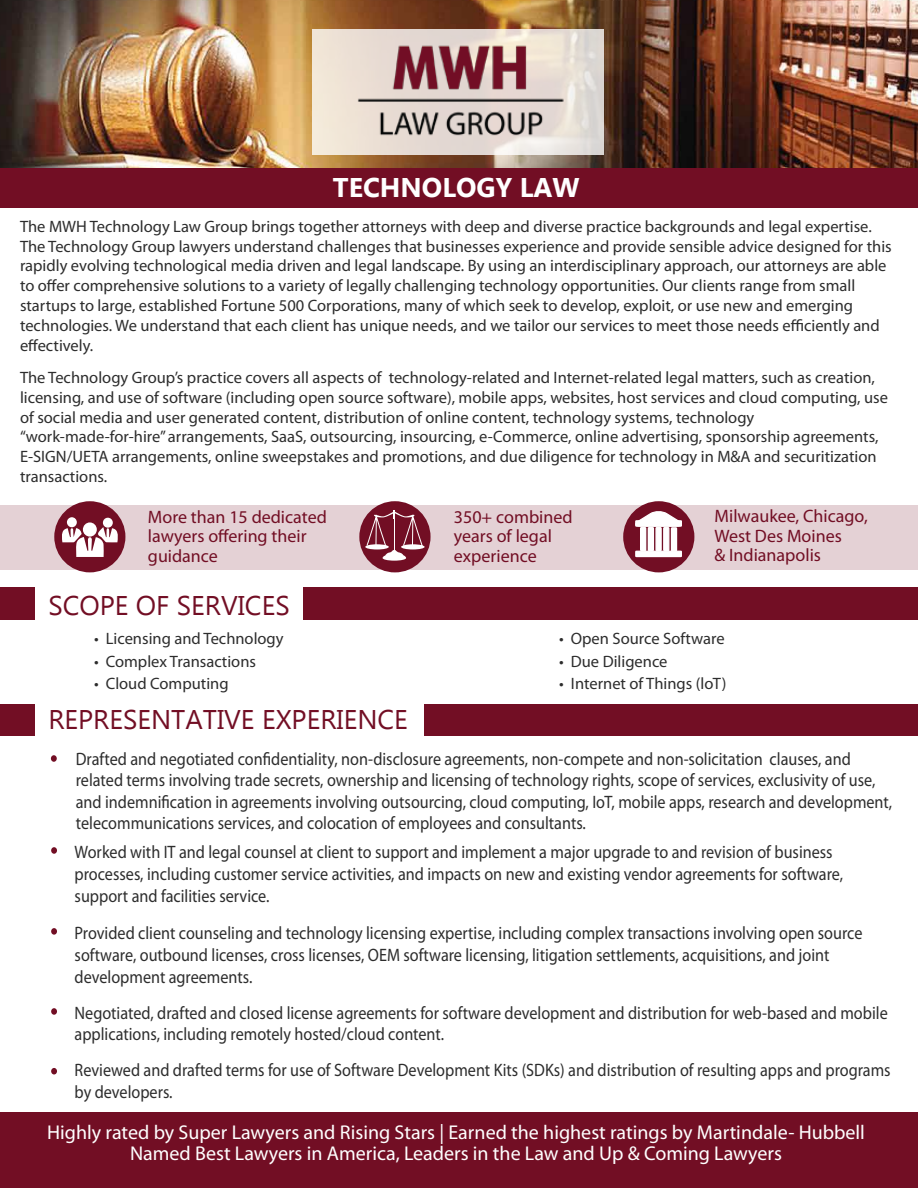
<style>
.page{position:relative;width:918px;height:1188px;background:#fff}
.page>*{position:absolute;margin:0;border:0;box-sizing:border-box;transform-origin:0 0}
.t1{font:27px "Microsoft New Tai Lue";color:#720e24}
.t2{font:700 27px "Microsoft New Tai Lue";color:#fff}
.t3{font:19.95px/21px "Myriad Pro";color:#fff;text-align:center}
.t4{font:18px/21.6px "Myriad Pro";color:#2d2d2d;scale:.9 1}
.t5{font:18px/19.5px "Myriad Pro";color:#720e24}
.t6{font:16.5px/19.8px "Myriad Pro";color:#2d2d2d}
</style>
<div class="page">
<img style="left:0;top:0;width:918px;height:168px">
<div style="left:0;top:168px;width:918px;height:40px;background:#720e24"></div>
<div style="left:0;top:1113px;width:918px;height:75px;background:#720e24"></div>
<div style="left:0;top:587px;width:35px;height:32px;background:#720e24"></div>
<div style="left:304px;top:587px;width:614px;height:32px;background:#720e24"></div>
<div style="left:51px;top:755px;width:6px;height:7px;background:#720e24;border-radius:50%"></div>
<div style="left:0;top:704px;width:35px;height:32px;background:#720e24"></div>
<div style="left:424px;top:704px;width:494px;height:32px;background:#720e24"></div>
<div style="left:0;top:505px;width:918px;height:65px;background:#e4d1d5"></div>
<div style="left:623px;top:501px;width:71px;height:71px;background:#720e24;border-radius:50%"></div>
<svg style="left:634px;top:511px;width:51px;height:9px"></svg>
<div style="left:636px;top:551px;width:45px;height:6px;background:#fff"></div>
<div style="left:635px;top:551px;width:47px;height:6px;border:1px solid #fff"></div>
<div style="left:636px;top:521px;width:45px;height:5px;background:#fff"></div>
<div style="left:635px;top:520px;width:47px;height:7px;border:1px solid #fff"></div>
<div style="left:641px;top:528px;width:5px;height:23px;background:#fff"></div>
<div style="left:640px;top:527px;width:6px;height:24px;border:1px solid #fff"></div>
<div style="left:648px;top:528px;width:5px;height:23px;background:#fff"></div>
<div style="left:648px;top:527px;width:6px;height:24px;border:1px solid #fff"></div>
<div style="left:664px;top:528px;width:5px;height:23px;background:#fff"></div>
<div style="left:663px;top:527px;width:6px;height:24px;border:1px solid #fff"></div>
<div style="left:656px;top:528px;width:5px;height:23px;background:#fff"></div>
<div style="left:655px;top:527px;width:7px;height:24px;border:1px solid #fff"></div>
<div style="left:671px;top:528px;width:6px;height:23px;background:#fff"></div>
<div style="left:671px;top:527px;width:6px;height:24px;border:1px solid #fff"></div>
<svg style="left:650px;top:552px;width:17px;height:4px"></svg>
<div style="left:54px;top:501px;width:71px;height:71px;background:#720e24;border-radius:50%"></div>
<svg style="left:62px;top:527px;width:56px;height:30px"></svg>
<div style="left:83px;top:522px;width:14px;height:15px;background:#fff;border-radius:50%"></div>
<div style="left:103px;top:518px;width:10px;height:10px;background:#fff;border-radius:50%"></div>
<div style="left:67px;top:517px;width:10px;height:10px;background:#fff;border-radius:50%"></div>
<div style="left:359px;top:501px;width:72px;height:71px;background:#720e24;border-radius:50%"></div>
<div style="left:365px;top:544px;width:24px;height:5px;background:#b4808b;border-radius:50%"></div>
<div style="left:383px;top:555px;width:23px;height:6px;background:#fff;border-radius:50%"></div>
<svg style="left:366px;top:510px;width:57px;height:48px"></svg>
<div style="left:51px;top:847px;width:6px;height:7px;background:#720e24;border-radius:50%"></div>
<div style="left:51px;top:1008px;width:6px;height:7px;background:#720e24;border-radius:50%"></div>
<svg style="left:51px;top:1068px;width:6px;height:6px"></svg>
<div style="left:51px;top:928px;width:6px;height:7px;background:#720e24;border-radius:50%"></div>
<svg style="left:313px;top:29px;width:291px;height:126px;background:#e9e1d7"></svg>
<img style="left:355px;top:20px;width:211px;height:128px">
<h1 class="t2" style="left:333px;top:172px;width:248px">TECHNOLOGY LAW</h1>
<p class="t6" style="left:20px;top:217px;width:873px">The MWH Technology Law Group brings together attorneys with deep and diverse practice backgrounds and legal expertise.<br>The Technology Group lawyers understand challenges that businesses experience and provide sensible advice designed for this rapidly evolving technological media driven and legal landscape. By using an interdisciplinary approach, our attorneys are able to offer comprehensive solutions to a variety of legally challenging technology opportunities. Our clients range from small startups to large, established Fortune 500 Corporations, many of which seek to develop, exploit, or use new and emerging technologies. We understand that each client has unique needs, and we tailor our services to meet those needs efficiently and effectively.</p>
<p class="t6" style="left:20px;top:368px;width:869px">The Technology Group’s practice covers all aspects of technology-related and Internet-related legal matters, such as creation, licensing, and use of software (including open source software), mobile apps, websites, host services and cloud computing, use of social media and user generated content, distribution of online content, technology systems, technology “work-made-for-hire” arrangements, SaaS, outsourcing, insourcing, e-Commerce, online advertising, sponsorship agreements, E-SIGN/UETA arrangements, online sweepstakes and promotions, and due diligence for technology in M&amp;A and securitization transactions.</p>
<p class="t5" style="left:148px;top:507px;width:180px">More than 15 dedicated lawyers offering their guidance</p>
<p class="t5" style="left:454px;top:507px;width:120px">350+ combined years of legal experience</p>
<p class="t5" style="left:714px;top:507px;width:155px">Milwaukee, Chicago,<br>West Des Moines<br>&amp; Indianapolis</p>
<h1 class="t1" style="left:48px;top:590px;width:243px">SCOPE OF SERVICES</h1>
<p class="t6" style="left:94px;top:629px;width:191px">• Licensing and Technology</p>
<p class="t6" style="left:94px;top:652px;width:163px">• Complex Transactions</p>
<p class="t6" style="left:94px;top:674px;width:136px">• Cloud Computing</p>
<p class="t6" style="left:559px;top:629px;width:167px">• Open Source Software</p>
<p class="t6" style="left:559px;top:652px;width:110px">• Due Diligence</p>
<p class="t6" style="left:559px;top:674px;width:169px">• Internet of Things (loT)</p>
<h1 class="t1" style="left:48px;top:704px;width:361px">REPRESENTATIVE EXPERIENCE</h1>
<p class="t4" style="left:76px;top:748px;width:909px">Drafted and negotiated confidentiality, non-disclosure agreements, non-compete and non-solicitation clauses, and related terms involving trade secrets, ownership and licensing of technology rights, scope of services, exclusivity of use, and indemnification in agreements involving outsourcing, cloud computing, IoT, mobile apps, research and development, telecommunications services, and colocation of employees and consultants.</p>
<p class="t4" style="left:75px;top:842px;width:855px">Worked with IT and legal counsel at client to support and implement a major upgrade to and revision of business processes, including customer service activities, and impacts on new and existing vendor agreements for software, support and facilities service.</p>
<p class="t4" style="left:75px;top:923px;width:877px">Provided client counseling and technology licensing expertise, including complex transactions involving open source software, outbound licenses, cross licenses, OEM software licensing, litigation settlements, acquisitions, and joint development agreements.</p>
<p class="t4" style="left:75px;top:1002px;width:905px">Negotiated, drafted and closed license agreements for software development and distribution for web-based and mobile applications, including remotely hosted/cloud content.</p>
<p class="t4" style="left:75px;top:1060px;width:908px">Reviewed and drafted terms for use of Software Development Kits (SDKs) and distribution of resulting apps and programs by developers.</p>
<p class="t3" style="left:47px;top:1122px;width:820px">Highly rated by Super Lawyers and Rising Stars | Earned the highest ratings by Martindale- Hubbell<br>Named Best Lawyers in America, Leaders in the Law and Up &amp; Coming Lawyers</p>
</div>
